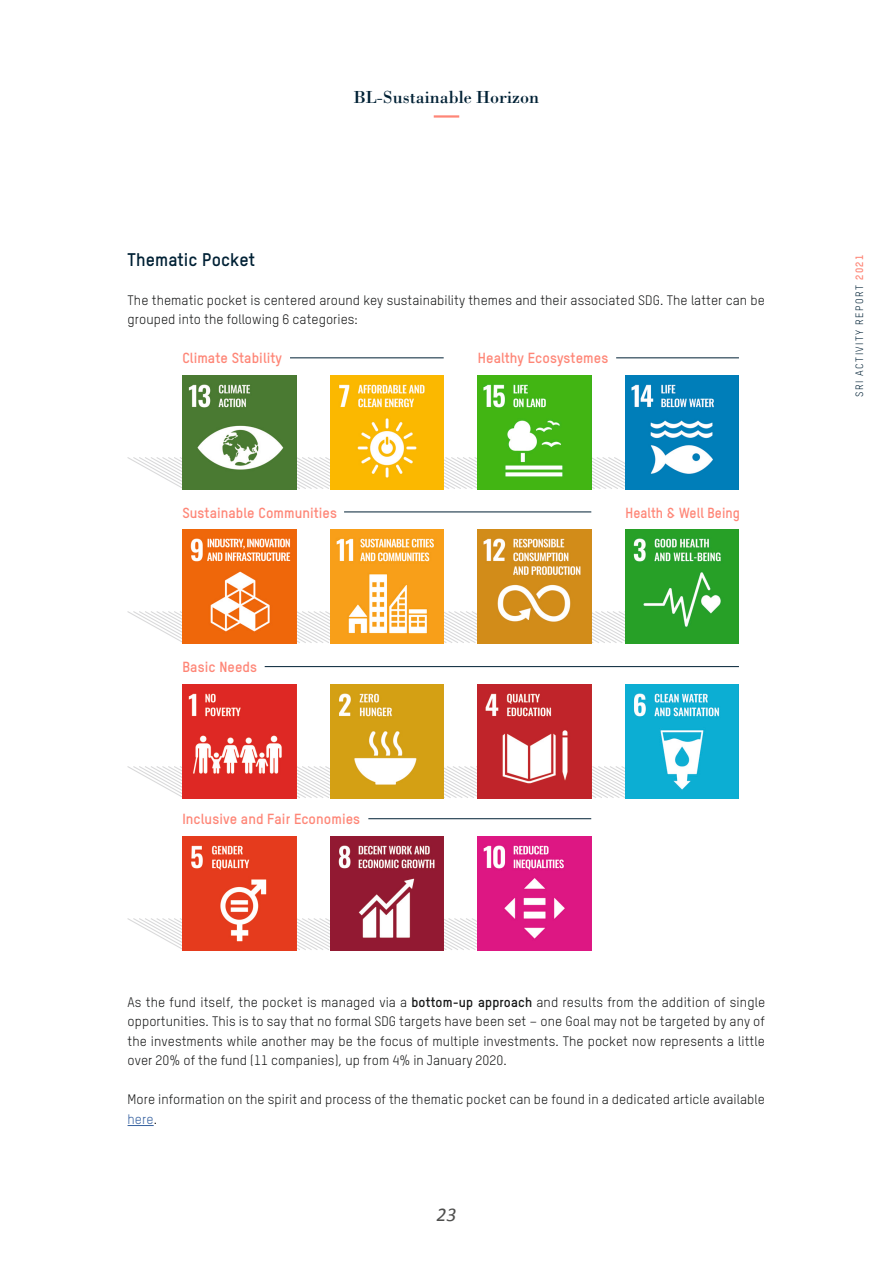
<style>
.page{position:relative;width:893px;height:1263px;background:#fff}
.page>*{position:absolute;margin:0;border:0;box-sizing:border-box;transform-origin:0 0}
.t1{font:italic 19.5px "Calibri";color:#4e4e4d}
.t2{font:18px "Bodoni Std";color:#002135}
.t3{font:700 18px "TSTAR";letter-spacing:.005em;color:#002135}
.t4{font:700 14.4px "TSTAR";letter-spacing:.005em;color:#fe8677}
.t5{font:700 14.4px "TSTAR";letter-spacing:.005em;color:#fe8677;scale:.95 1}
.t6{font:13.5px/19.5px "TSTAR";letter-spacing:.005em;color:#151616}
.t7{font:10.5px "TSTAR";letter-spacing:.13em;color:#002135}
.s1{font-weight:700}
.s2{color:#35609f}
.s3{font-weight:700;color:#fe8677}
</style>
<div class="page">
<hr style="left:434px;top:115px;width:25px;height:3px;background:#fe8677">
<svg style="left:128px;top:1125px;width:26px;height:1px"></svg>
<img style="left:478px;top:376px;width:113px;height:80px">
<img style="left:625px;top:376px;width:114px;height:113px">
<img style="left:625px;top:530px;width:114px;height:113px">
<svg style="left:127px;top:610px;width:578px;height:34px"></svg>
<img style="left:478px;top:530px;width:113px;height:113px">
<img style="left:330px;top:530px;width:114px;height:113px">
<svg style="left:127px;top:765px;width:552px;height:34px"></svg>
<img style="left:183px;top:685px;width:113px;height:113px">
<img style="left:330px;top:685px;width:114px;height:113px">
<img style="left:478px;top:685px;width:113px;height:113px">
<img style="left:625px;top:685px;width:114px;height:113px">
<svg style="left:127px;top:917px;width:426px;height:34px"></svg>
<img style="left:183px;top:837px;width:113px;height:113px">
<img style="left:330px;top:837px;width:114px;height:113px">
<img style="left:183px;top:530px;width:113px;height:113px">
<svg style="left:127px;top:456px;width:545px;height:34px"></svg>
<img style="left:183px;top:376px;width:113px;height:113px">
<img style="left:330px;top:376px;width:114px;height:113px">
<hr style="left:368px;top:818px;width:223px;height:1px;background:#002135">
<hr style="left:265px;top:666px;width:474px;height:1px;background:#002135">
<hr style="left:344px;top:512px;width:247px;height:1px;background:#002135">
<hr style="left:290px;top:358px;width:154px;height:1px;background:#002135">
<hr style="left:616px;top:358px;width:123px;height:1px;background:#002135">
<img style="left:478px;top:837px;width:113px;height:113px">
<h2 class="t2" style="left:354px;top:86px;width:187px">BL-Sustainable Horizon</h2>
<h2 class="t3" style="left:128px;top:248px;width:129px">Thematic Pocket</h2>
<p class="t6" style="left:128px;top:290px;width:639px">The thematic pocket is centered around key sustainability themes and their associated SDG. The latter can be grouped into the following 6 categories:</p>
<p class="t4" style="left:182px;top:349px;width:101px">Climate Stability</p>
<p class="t4" style="left:478px;top:349px;width:132px">Healthy Ecosystemes</p>
<p class="t4" style="left:182px;top:504px;width:156px">Sustainable Communities</p>
<p class="t5" style="left:625px;top:504px;width:122px">Health &amp; Well Being</p>
<p class="t4" style="left:182px;top:658px;width:76px">Basic Needs</p>
<p class="t4" style="left:182px;top:810px;width:179px">Inclusive and Fair Economies</p>
<p class="t6" style="left:128px;top:992px;width:639px;text-align:justify">As the fund itself, the pocket is managed via a <span class="s1">bottom-up approach</span> and results from the addition of single opportunities. This is to say that no formal SDG targets have been set – one Goal may not be targeted by any of the investments while another may be the focus of multiple investments. The pocket now represents a little over 20% of the fund (11 companies), up from 4% in January 2020.</p>
<p class="t6" style="left:128px;top:1089px;width:639px">More information on the spirit and process of the thematic pocket can be found in a dedicated article available <span class="s2">here</span>.</p>
<h1 class="t1" style="left:437px;top:1201px;width:21px">23</h1>
<p class="t7" style="left:853px;top:397px;width:143px;rotate:-90deg">SRI ACTIVITY REPORT <span class="s3">2021</span></p>
</div>
